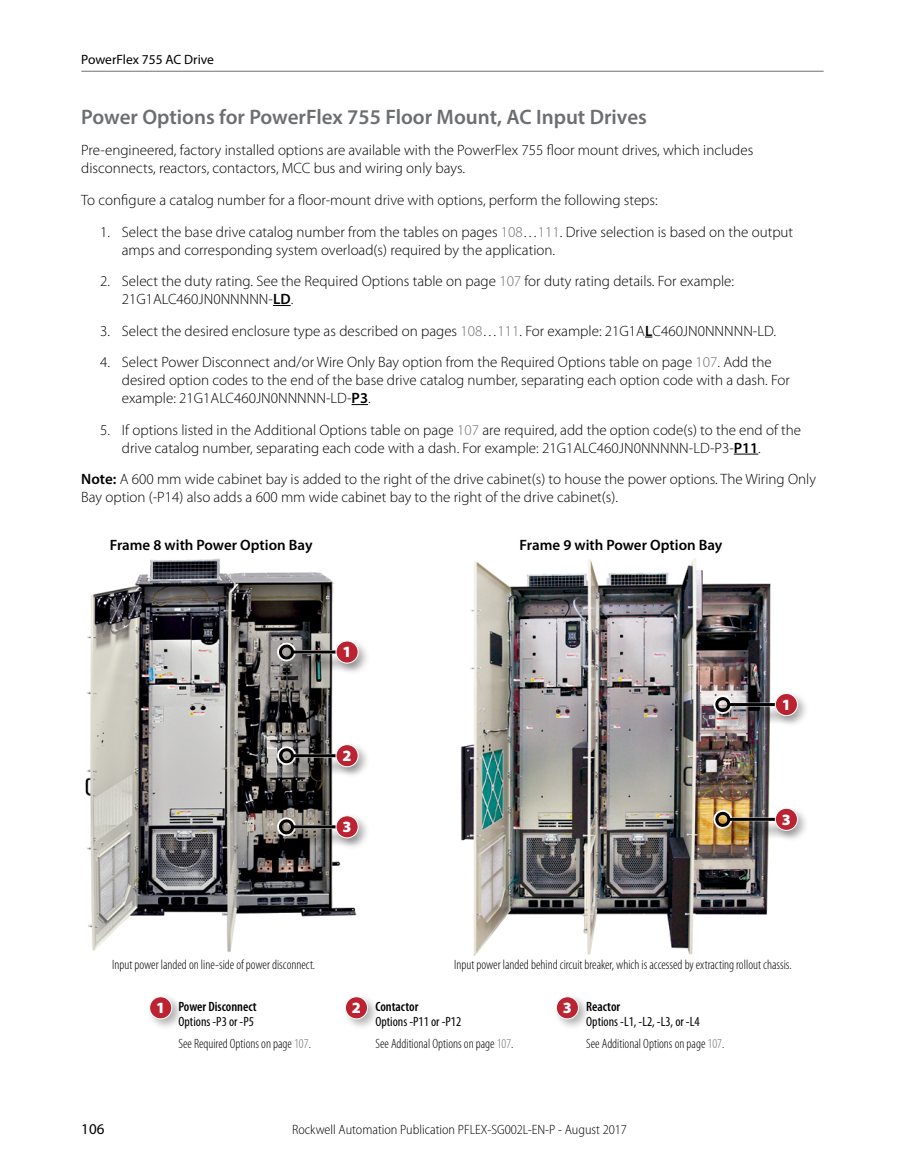
<style>
.page{position:relative;width:905px;height:1175px;background:#fff}
.page>*{position:absolute;margin:0;border:0;box-sizing:border-box;transform-origin:0 0}
.t1{font:600 21px "Myriad Pro";color:#6d6e71}
.t2{font:900 15.75px "Myriad Pro";color:#fff}
.t3{font:300 15px/18px "Myriad Pro";color:#000}
.t4{font:600 15px "Myriad Pro";color:#000}
.t5{font:15px "Myriad Pro";color:#000}
.t6{font:300 condensed 13.5px/21.8px "Myriad Pro";color:#000}
.t7{font:300 semi-condensed 13.5px "Myriad Pro";color:#000}
.t8{font:600 condensed 13.5px "Myriad Pro";color:#000}
.t9{font:13.5px "Myriad Pro";color:#000}
.s1{color:#6d6e71}
.s2{font-weight:600}
.s3{font-weight:400}
.s4{font-weight:900;font-stretch:normal;font-size:15.75px;color:#fff}
</style>
<div class="page">
<hr style="left:81px;top:71px;width:742px;height:1px;background:#6d6e71">
<svg style="left:273px;top:305px;width:18px;height:1px"></svg>
<svg style="left:351px;top:404px;width:17px;height:1px"></svg>
<svg style="left:733px;top:454px;width:25px;height:1px"></svg>
<img style="left:85px;top:558px;width:686px;height:398px">
<div style="left:280px;top:645px;width:83px;height:35px;background:#000;opacity:.3"></div>
<div style="left:281px;top:647px;width:83px;height:31px;background:#000;opacity:.3"></div>
<hr style="left:292px;top:650px;width:54px;height:3px;background:#000">
<svg style="left:274px;top:640px;width:25px;height:25px"></svg>
<div style="left:333px;top:637px;width:38px;height:39px;background:#000;opacity:.3"></div>
<div style="left:336px;top:641px;width:22px;height:22px;background:#bb2332;border-radius:50%"></div>
<div style="left:335px;top:640px;width:24px;height:23px;border:1px solid #fff;border-radius:50%"></div>
<div style="left:716px;top:697px;width:83px;height:35px;background:#000;opacity:.3"></div>
<div style="left:717px;top:699px;width:83px;height:31px;background:#000;opacity:.3"></div>
<hr style="left:728px;top:703px;width:54px;height:3px;background:#000">
<svg style="left:710px;top:692px;width:25px;height:25px"></svg>
<div style="left:772px;top:690px;width:38px;height:38px;background:#000;opacity:.3"></div>
<div style="left:775px;top:693px;width:22px;height:22px;background:#bb2332;border-radius:50%"></div>
<div style="left:774px;top:693px;width:24px;height:23px;border:1px solid #fff;border-radius:50%"></div>
<div style="left:280px;top:749px;width:83px;height:34px;background:#000;opacity:.3"></div>
<div style="left:281px;top:751px;width:83px;height:30px;background:#000;opacity:.3"></div>
<hr style="left:292px;top:754px;width:54px;height:3px;background:#000">
<svg style="left:274px;top:744px;width:25px;height:24px"></svg>
<div style="left:333px;top:741px;width:38px;height:38px;background:#000;opacity:.3"></div>
<div style="left:336px;top:744px;width:22px;height:22px;background:#bb2332;border-radius:50%"></div>
<div style="left:335px;top:744px;width:24px;height:23px;border:1px solid #fff;border-radius:50%"></div>
<div style="left:280px;top:820px;width:83px;height:34px;background:#000;opacity:.3"></div>
<div style="left:281px;top:822px;width:83px;height:31px;background:#000;opacity:.3"></div>
<hr style="left:292px;top:825px;width:54px;height:3px;background:#000">
<svg style="left:274px;top:815px;width:25px;height:24px"></svg>
<div style="left:333px;top:812px;width:38px;height:38px;background:#000;opacity:.3"></div>
<div style="left:336px;top:815px;width:22px;height:23px;background:#bb2332;border-radius:50%"></div>
<div style="left:335px;top:815px;width:24px;height:23px;border:1px solid #fff;border-radius:50%"></div>
<div style="left:716px;top:812px;width:83px;height:35px;background:#000;opacity:.3"></div>
<div style="left:717px;top:814px;width:83px;height:31px;background:#000;opacity:.3"></div>
<hr style="left:728px;top:818px;width:54px;height:3px;background:#000">
<svg style="left:710px;top:807px;width:25px;height:25px"></svg>
<div style="left:772px;top:805px;width:38px;height:38px;background:#000;opacity:.3"></div>
<div style="left:775px;top:808px;width:22px;height:22px;background:#bb2332;border-radius:50%"></div>
<div style="left:774px;top:807px;width:24px;height:24px;border:1px solid #fff;border-radius:50%"></div>
<div style="left:147px;top:993px;width:37px;height:38px;background:#000;opacity:.3"></div>
<div style="left:150px;top:996px;width:22px;height:22px;background:#bb2332;border-radius:50%"></div>
<div style="left:149px;top:996px;width:23px;height:23px;border:1px solid #fff;border-radius:50%"></div>
<div style="left:343px;top:993px;width:37px;height:38px;background:#000;opacity:.3"></div>
<div style="left:345px;top:996px;width:22px;height:22px;background:#bb2332;border-radius:50%"></div>
<div style="left:345px;top:996px;width:23px;height:23px;border:1px solid #fff;border-radius:50%"></div>
<div style="left:553px;top:993px;width:38px;height:38px;background:#000;opacity:.3"></div>
<div style="left:556px;top:996px;width:22px;height:22px;background:#bb2332;border-radius:50%"></div>
<div style="left:556px;top:996px;width:23px;height:23px;border:1px solid #fff;border-radius:50%"></div>
<p class="t9" style="left:81px;top:51px;width:134px">PowerFlex 755 AC Drive</p>
<h1 class="t1" style="left:81px;top:103px;width:567px">Power Options for PowerFlex 755 Floor Mount, AC Input Drives</h1>
<p class="t3" style="left:81px;top:142px;width:673px">Pre-engineered, factory installed options are available with the PowerFlex 755 floor mount drives, which includes disconnects, reactors, contactors, MCC bus and wiring only bays.</p>
<p class="t3" style="left:81px;top:191px;width:578px">To configure a catalog number for a floor-mount drive with options, perform the following steps:</p>
<p class="t3" style="left:122px;top:223px;width:673px;text-indent:-22px">1. Select the base drive catalog number from the tables on pages <span class="s1">108</span>…<span class="s1">111</span>. Drive selection is based on the output amps and corresponding system overload(s) required by the application.</p>
<p class="t3" style="left:122px;top:272px;width:614px;text-indent:-22px">2. Select the duty rating. See the Required Options table on page <span class="s1">107</span> for duty rating details. For example:<br>21G1ALC460JN0NNNNN-<span class="s2">LD</span>.</p>
<p class="t3" style="left:100px;top:322px;width:677px">3. Select the desired enclosure type as described on pages <span class="s1">108</span>…<span class="s1">111</span>. For example: 21G1A<span class="s2">L</span>C460JN0NNNNN-LD.</p>
<p class="t3" style="left:122px;top:353px;width:669px;text-indent:-22px">4. Select Power Disconnect and/or Wire Only Bay option from the Required Options table on page <span class="s1">107</span>. Add the desired option codes to the end of the base drive catalog number, separating each option code with a dash. For example: 21G1ALC460JN0NNNNN-LD-<span class="s2">P3</span>.</p>
<p class="t3" style="left:122px;top:421px;width:681px;text-indent:-22px">5. If options listed in the Additional Options table on page <span class="s1">107</span> are required, add the option code(s) to the end of the drive catalog number, separating each code with a dash. For example: 21G1ALC460JN0NNNNN-LD-P3-<span class="s2">P11</span>.</p>
<p class="t3" style="left:81px;top:470px;width:736px"><span class="s2">Note:</span> A 600 mm wide cabinet bay is added to the right of the drive cabinet(s) to house the power options. The Wiring Only<br>Bay option (-P14) also adds a 600 mm wide cabinet bay to the right of the drive cabinet(s).</p>
<p class="t4" style="left:110px;top:535px;width:204px">Frame 8 with Power Option Bay</p>
<p class="t4" style="left:519px;top:535px;width:204px">Frame 9 with Power Option Bay</p>
<p class="t2" style="left:342px;top:641px;width:11px">1</p>
<p class="t2" style="left:342px;top:745px;width:11px">2</p>
<p class="t2" style="left:342px;top:816px;width:11px">3</p>
<p class="t2" style="left:781px;top:694px;width:11px">1</p>
<p class="t2" style="left:781px;top:809px;width:11px">3</p>
<p class="t6" style="left:112px;top:953px;width:204px">Input power landed on line-side of power disconnect.</p>
<p class="t6" style="left:454px;top:953px;width:339px">Input power landed behind circuit breaker, which is accessed by extracting rollout chassis.</p>
<p class="t8" style="left:375px;top:998px;width:45px">Contactor</p>
<p class="t6" style="left:375px;top:1010px;width:140px"><span class="s3">Options -P11 or -P12<br></span>See Additional Options on page <span class="s1">107</span>.</p>
<p class="t8" style="left:156px;top:998px;width:102px"><span class="s4">1</span> Power Disconnect</p>
<p class="t2" style="left:352px;top:997px;width:11px">2</p>
<p class="t2" style="left:563px;top:997px;width:11px">3</p>
<p class="t6" style="left:178px;top:1010px;width:134px"><span class="s3">Options -P3 or -P5<br></span>See Required Options on page <span class="s1">107</span>.</p>
<p class="t8" style="left:586px;top:998px;width:36px">Reactor</p>
<p class="t6" style="left:586px;top:1010px;width:140px"><span class="s3">Options -L1, -L2, -L3, or -L4<br></span>See Additional Options on page <span class="s1">107</span>.</p>
<p class="t5" style="left:81px;top:1119px;width:25px">106</p>
<p class="t7" style="left:292px;top:1121px;width:336px">Rockwell Automation Publication PFLEX-SG002L-EN-P - August 2017</p>
</div>
